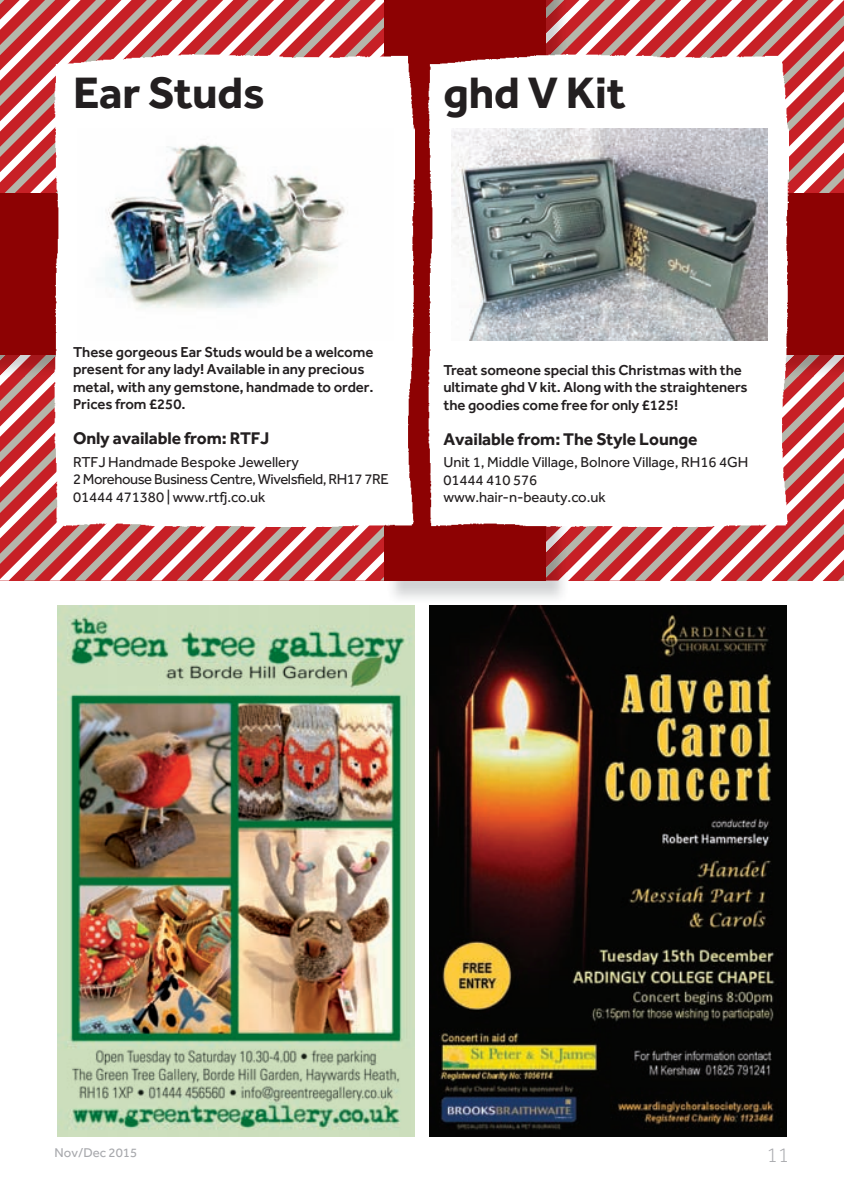
<style>
.page{position:relative;width:844px;height:1191px;background:#fff}
.page>*{position:absolute;margin:0;border:0;box-sizing:border-box;transform-origin:0 0}
.t1{font:700 45.5px "Effra";letter-spacing:-.005em;color:#231f20}
.t2{font:300 21px "Effra";color:#a8a9ad}
.t3{font:700 17.5px "Effra";letter-spacing:-.005em;color:#231f20}
.t4{font:500 14.88px/17.5px "Effra";letter-spacing:-.005em;color:#231f20}
.t5{font:14.88px/17.5px "Effra";letter-spacing:-.005em;color:#231f20}
.t6{font:13.12px "Effra";color:#a8a9ad}
</style>
<div class="page">
<img style="left:0;top:0;width:844px;height:1137px">
<h1 class="t1" style="left:73px;top:65px;width:193px">Ear Studs</h1>
<h1 class="t1" style="left:443px;top:65px;width:184px">ghd V Kit</h1>
<p class="t4" style="left:73px;top:342px;width:302px">These gorgeous Ear Studs would be a welcome present for any lady! Available in any precious metal, with any gemstone, handmade to order.<br>Prices from £250.</p>
<p class="t3" style="left:73px;top:427px;width:198px">only available from: RTFJ</p>
<p class="t5" style="left:73px;top:452px;width:317px">RTFJ Handmade Bespoke Jewellery<br>2 Morehouse Business Centre, Wivelsfield, RH17 7RE<br>01444 471380 | www.rtfj.co.uk</p>
<p class="t4" style="left:443px;top:361px;width:305px">Treat someone special this Christmas with the ultimate ghd V kit. Along with the straighteners the goodies come free for only £125!</p>
<p class="t3" style="left:443px;top:428px;width:255px">available from: The Style Lounge</p>
<p class="t5" style="left:443px;top:453px;width:306px">Unit 1, Middle Village, Bolnore Village, RH16 4GH<br>01444 410 576<br>www.hair-n-beauty.co.uk</p>
<p class="t6" style="left:55px;top:1144px;width:84px">Nov/Dec 2015</p>
<h2 class="t2" style="left:766px;top:1143px;width:24px">11</h2>
</div>
